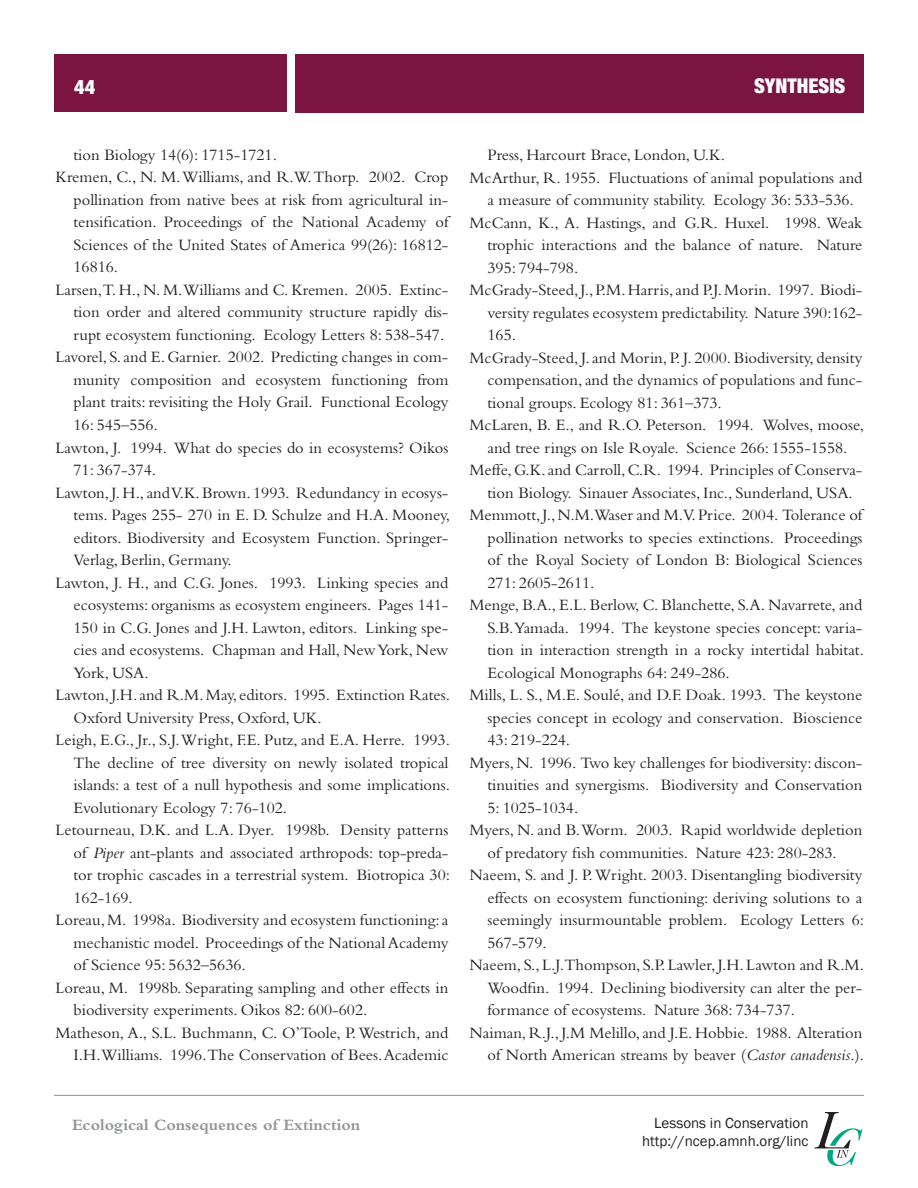
<style>
.page{position:relative;width:918px;height:1188px;background:#fff}
.page>*{position:absolute;margin:0;border:0;box-sizing:border-box;transform-origin:0 0}
.t1{font:900 condensed 20.25px "Helvetica Neue";color:#fafdfe}
.t2{font:16.5px/22.5px "Bembo";color:#231f20;text-align:justify}
.t3{font:700 16.5px "Bembo";color:#939698}
.t4{font:15px/18px "Franklin Gothic";color:#231f20;text-align:right}
.s1{font-style:italic}
</style>
<div class="page">
<div style="left:54px;top:54px;width:232px;height:58px;background:#7c1442"></div>
<div style="left:296px;top:54px;width:568px;height:58px;background:#7c1442"></div>
<svg style="left:814px;top:1112px;width:48px;height:54px"></svg>
<hr style="left:54px;top:1095px;width:810px;height:1px;background:#939698">
<p class="t1" style="left:74px;top:75px;width:23px">44</p>
<p class="t1" style="left:754px;top:73px;width:93px">SYNTHESIS</p>
<p class="t2" style="left:74px;top:143px;width:205px">tion Biology 14(6): 1715-1721.</p>
<p class="t2" style="left:74px;top:166px;width:377px;text-indent:-18px">Kremen, C., N. M. Williams, and R.W. Thorp. 2002. Crop pollination from native bees at risk from agricultural in&shy;tensification. Proceedings of the National Academy of Sciences of the United States of America 99(26): 16812- 16816.</p>
<p class="t2" style="left:74px;top:278px;width:376px;text-indent:-18px">Larsen,T. H., N. M.Williams and C. Kremen. 2005. Extinc&shy;tion order and altered community structure rapidly dis&shy;rupt ecosystem functioning. Ecology Letters 8: 538-547.</p>
<p class="t2" style="left:74px;top:346px;width:376px;text-indent:-18px">Lavorel, S. and E. Garnier. 2002. Predicting changes in com&shy;munity composition and ecosystem functioning from plant traits: revisiting the Holy Grail. Functional Ecology 16: 545–556.</p>
<p class="t2" style="left:74px;top:436px;width:376px;text-indent:-18px">Lawton, J. 1994. What do species do in ecosystems? Oikos<br>71: 367-374.</p>
<p class="t2" style="left:74px;top:481px;width:378px;text-indent:-18px">Lawton, J. H., and V.K. Brown. 1993. Redundancy in ecosys&shy;tems. Pages 255- 270 in E. D. Schulze and H.A. Mooney, editors. Biodiversity and Ecosystem Function. Springer-Verlag, Berlin, Germany.</p>
<p class="t2" style="left:74px;top:571px;width:377px;text-indent:-18px">Lawton, J. H., and C.G. Jones. 1993. Linking species and ecosystems: organisms as ecosystem engineers. Pages 141- 150 in C.G. Jones and J.H. Lawton, editors. Linking spe&shy;cies and ecosystems. Chapman and Hall, New York, New York, USA.</p>
<p class="t2" style="left:74px;top:683px;width:378px;text-indent:-18px">Lawton, J.H. and R.M. May, editors. 1995. Extinction Rates.<br>Oxford University Press, Oxford, UK.</p>
<p class="t2" style="left:74px;top:728px;width:378px;text-indent:-18px">Leigh, E.G., Jr., S.J. Wright, F.E. Putz, and E.A. Herre. 1993.<br>The decline of tree diversity on newly isolated tropical islands: a test of a null hypothesis and some implications.<br>Evolutionary Ecology 7: 76-102.</p>
<p class="t2" style="left:74px;top:818px;width:378px;text-indent:-18px">Letourneau, D.K. and L.A. Dyer. 1998b. Density patterns of <span class="s1">Piper</span> ant-plants and associated arthropods: top-preda&shy;tor trophic cascades in a terrestrial system. Biotropica 30:<br>162-169.</p>
<p class="t2" style="left:74px;top:908px;width:377px;text-indent:-18px">Loreau, M. 1998a. Biodiversity and ecosystem functioning: a mechanistic model. Proceedings of the National Academy of Science 95: 5632–5636.</p>
<p class="t2" style="left:74px;top:976px;width:376px;text-indent:-18px">Loreau, M. 1998b. Separating sampling and other effects in biodiversity experiments. Oikos 82: 600-602.</p>
<p class="t2" style="left:55px;top:1021px;width:394px;text-align:right">Matheson, A., S.L. Buchmann, C. O’Toole, P. Westrich, and<br>I.H.Williams. 1996.The Conservation of Bees. Academic</p>
<p class="t2" style="left:488px;top:143px;width:239px">Press, Harcourt Brace, London, U.K.</p>
<p class="t2" style="left:470px;top:166px;width:395px;text-align:center">McArthur, R. 1955. Fluctuations of animal populations and a measure of community stability. Ecology 36: 533-536.</p>
<p class="t2" style="left:488px;top:211px;width:377px;text-indent:-18px">McCann, K., A. Hastings, and G.R. Huxel. 1998. Weak trophic interactions and the balance of nature. Nature 395: 794-798.</p>
<p class="t2" style="left:488px;top:278px;width:376px;text-indent:-18px">McGrady-Steed, J., P.M. Harris, and P.J. Morin. 1997. Biodi&shy;versity regulates ecosystem predictability. Nature 390:162- 165.</p>
<p class="t2" style="left:488px;top:346px;width:376px;text-indent:-18px">McGrady-Steed, J. and Morin, P. J. 2000. Biodiversity, density compensation, and the dynamics of populations and func&shy;tional groups. Ecology 81: 361–373.</p>
<p class="t2" style="left:470px;top:414px;width:396px;text-align:center">McLaren, B. E., and R.O. Peterson. 1994. Wolves, moose, and tree rings on Isle Royale. Science 266: 1555-1558.</p>
<p class="t2" style="left:470px;top:459px;width:394px;text-align:center">Meffe, G.K. and Carroll, C.R. 1994. Principles of Conserva&shy;tion Biology. Sinauer Associates, Inc., Sunderland, USA.</p>
<p class="t2" style="left:488px;top:504px;width:376px;text-indent:-18px">Memmott, J., N.M.Waser and M.V. Price. 2004. Tolerance of pollination networks to species extinctions. Proceedings of the Royal Society of London B: Biological Sciences 271: 2605-2611.</p>
<p class="t2" style="left:488px;top:594px;width:378px;text-indent:-18px">Menge, B.A., E.L. Berlow, C. Blanchette, S.A. Navarrete, and S.B.Yamada. 1994. The keystone species concept: varia&shy;tion in interaction strength in a rocky intertidal habitat.<br>Ecological Monographs 64: 249-286.</p>
<p class="t2" style="left:488px;top:684px;width:376px;text-indent:-18px">Mills, L. S., M.E. Soulé, and D.F. Doak. 1993. The keystone species concept in ecology and conservation. Bioscience 43: 219-224.</p>
<p class="t2" style="left:488px;top:751px;width:376px;text-indent:-18px">Myers, N. 1996. Two key challenges for biodiversity: discon&shy;tinuities and synergisms. Biodiversity and Conservation 5: 1025-1034.</p>
<p class="t2" style="left:470px;top:819px;width:394px;text-align:center">Myers, N. and B. Worm. 2003. Rapid worldwide depletion of predatory fish communities. Nature 423: 280-283.</p>
<p class="t2" style="left:488px;top:864px;width:378px;text-indent:-18px">Naeem, S. and J. P. Wright. 2003. Disentangling biodiversity effects on ecosystem functioning: deriving solutions to a seemingly insurmountable problem. Ecology Letters 6:<br>567-579.</p>
<p class="t2" style="left:488px;top:954px;width:378px;text-indent:-18px">Naeem, S., L.J.Thompson, S.P. Lawler, J.H. Lawton and R.M.<br>Woodfin. 1994. Declining biodiversity can alter the per&shy;formance of ecosystems. Nature 368: 734-737.</p>
<p class="t2" style="left:470px;top:1021px;width:396px;text-align:right">Naiman, R.J., J.M Melillo, and J.E. Hobbie. 1988. Alteration of North American streams by beaver (<span class="s1">Castor canadensis</span>.).</p>
<p class="t3" style="left:72px;top:1116px;width:290px">Ecological Consequences of Extinction</p>
<p class="t4" style="left:642px;top:1114px;width:168px">Lessons in Conservation http://ncep.amnh.org/linc</p>
</div>
